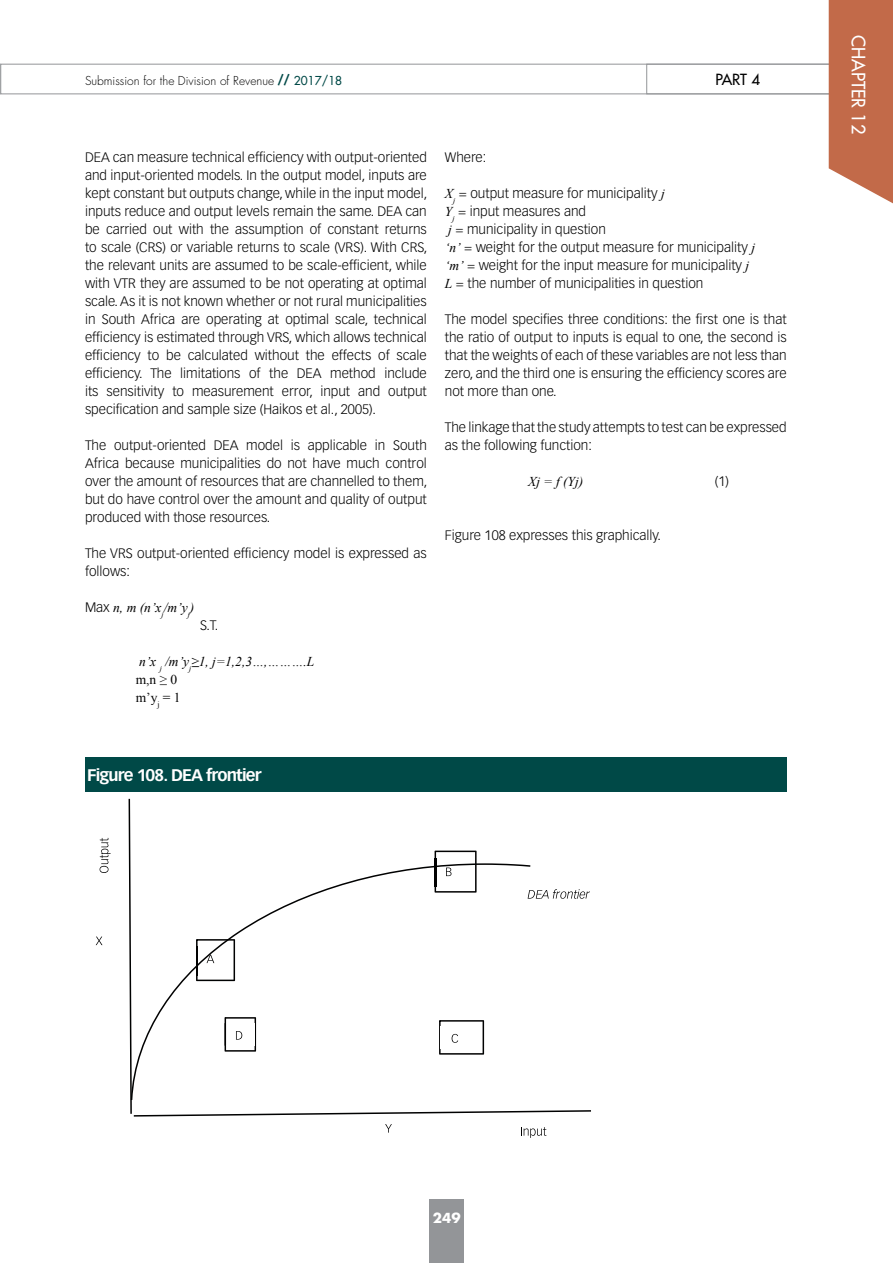
<style>
.page{position:relative;width:893px;height:1263px;background:#fff}
.page>*{position:absolute;margin:0;border:0;box-sizing:border-box;transform-origin:0 0}
.t1{font:18px "Futura";color:#fff}
.t2{font:700 16.5px "Vectora LH";letter-spacing:-.05em;color:#fff}
.t3{font:15px "Futura";color:#000}
.t4{font:300 13.5px/18px "Vectora LH";color:#000;text-align:justify}
.t5{font:italic 13.5px/18px "Times New Roman";color:#000}
.t6{font:700 13.5px "Futura";color:#fff}
.t7{font:300 12px "Futura";color:#000}
.s1{font-family:"Vectora LH";font-weight:700;font-size:15px;color:#004947}
.s2{font-weight:400;color:#004947}
.s3{font-family:"Vectora LH";font-weight:300;font-style:normal}
.s4{font-style:normal}
.s5{font-family:"Times New Roman";font-weight:400;font-style:italic}
</style>
<div class="page">
<div style="left:429px;top:1199px;width:34px;height:64px;background:#939598"></div>
<svg style="left:0;top:0;width:893px;height:204px"></svg>
<div style="left:85px;top:757px;width:702px;height:34px;background:#004947"></div>
<svg style="left:96px;top:936px;width:6px;height:9px"></svg>
<svg style="left:385px;top:1124px;width:7px;height:9px"></svg>
<svg style="left:521px;top:1127px;width:25px;height:11px"></svg>
<svg style="left:100px;top:838px;width:11px;height:35px"></svg>
<svg style="left:129px;top:799px;width:462px;height:317px"></svg>
<p class="t7" style="left:85px;top:73px;width:259px">Submission for the Division of Revenue <span class="s1">//</span> <span class="s2">2017/18</span></p>
<p class="t3" style="left:715px;top:70px;width:46px">PART 4</p>
<p class="t4" style="left:85px;top:148px;width:344px">DEA can measure technical efficiency with output-oriented and input-oriented models. In the output model, inputs are kept constant but outputs change, while in the input model, inputs reduce and output levels remain the same. DEA can be carried out with the assumption of constant returns to scale (CRS) or variable returns to scale (VRS). With CRS, the relevant units are assumed to be scale-efficient, while with VTR they are assumed to be not operating at optimal scale. As it is not known whether or not rural municipalities in South Africa are operating at optimal scale, technical efficiency is estimated through VRS, which allows technical efficiency to be calculated without the effects of scale efficiency. The limitations of the DEA method include its sensitivity to measurement error, input and output specification and sample size (Haikos et al., 2005).</p>
<p class="t4" style="left:85px;top:436px;width:344px">The output-oriented DEA model is applicable in South Africa because municipalities do not have much control over the amount of resources that are channelled to them, but do have control over the amount and quality of output produced with those resources.</p>
<p class="t4" style="left:85px;top:544px;width:343px">The VRS output-oriented efficiency model is expressed as follows:</p>
<p class="t5" style="left:85px;top:598px;width:111px"><span class="s3">Max</span> n, m (n’x<sub>j</sub>/m’y<sub>j</sub>)</p>
<p class="t4" style="left:200px;top:616px;width:20px">S.T.</p>
<p class="t5" style="left:136px;top:652px;width:180px">n’x <sub>j</sub> /m’y<sub>j</sub>≥1, j=1,2,3…,……….L <span class="s4">m,n ≥ 0<br>m’y</span><sub>j</sub> <span class="s4">= 1</span></p>
<p class="t4" style="left:445px;top:148px;width:43px">Where:</p>
<p class="t4" style="left:445px;top:184px;width:312px;text-align:left"><span class="s5">X</span><sub>j</sub> = output measure for municipality <span class="s5">j<br>Y</span><sub>j</sub> = input measures and<br><span class="s5">j</span> = municipality in question<br><span class="s5">‘n’</span> = weight for the output measure for municipality <span class="s5">j ‘m’</span> = weight for the input measure for municipality <span class="s5">j L</span> = the number of municipalities in question</p>
<p class="t4" style="left:445px;top:310px;width:343px">The model specifies three conditions: the first one is that the ratio of output to inputs is equal to one, the second is that the weights of each of these variables are not less than zero, and the third one is ensuring the efficiency scores are not more than one.</p>
<p class="t4" style="left:445px;top:418px;width:343px">The linkage that the study attempts to test can be expressed as the following function:</p>
<p class="t5" style="left:528px;top:472px;width:57px">Xj = f (Yj)</p>
<p class="t4" style="left:715px;top:472px;width:16px">(1)</p>
<p class="t4" style="left:445px;top:526px;width:218px">Figure 108 expresses this graphically.</p>
<p class="t2" style="left:87px;top:765px;width:176px">Figure 108. DEA frontier</p>
<h1 class="t1" style="left:870px;top:35px;width:100px;rotate:90deg">CHAPTER 12</h1>
<p class="t6" style="left:433px;top:1208px;width:29px">249</p>
</div>
